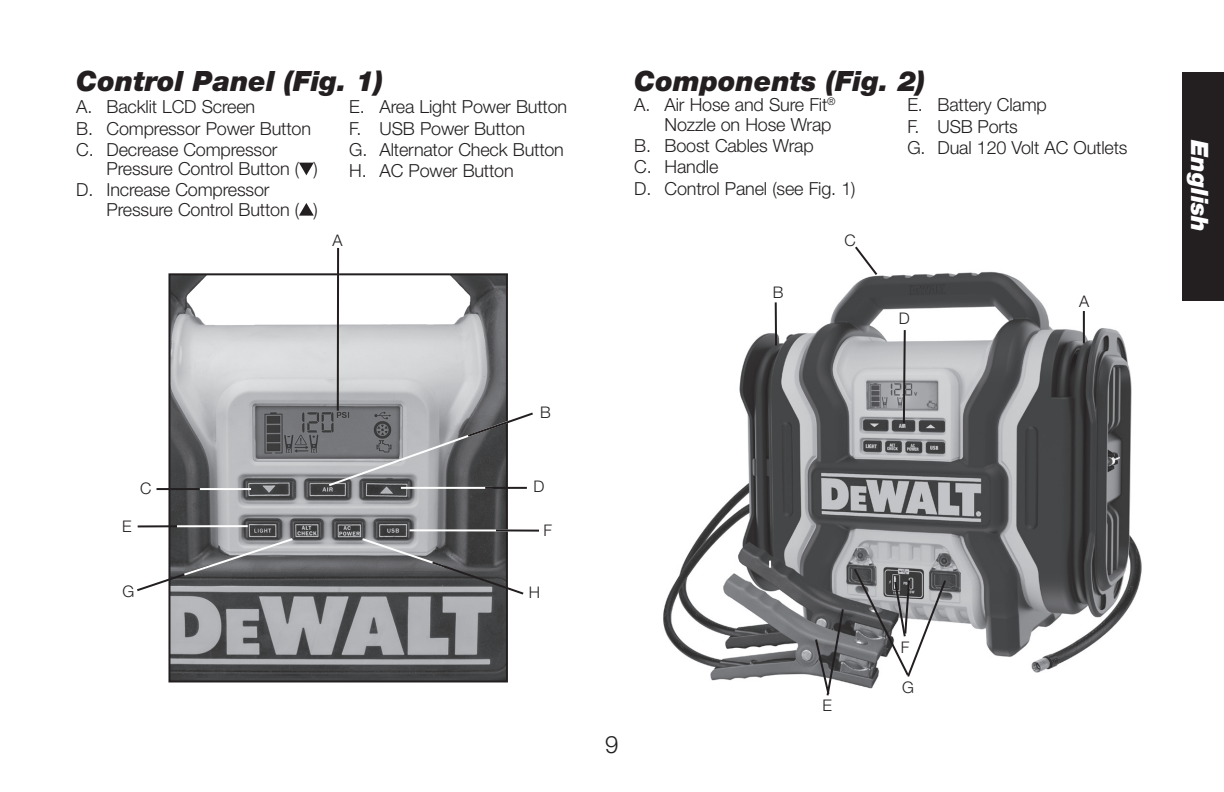
<style>
.page{position:relative;width:1224px;height:792px;background:#fff}
.page>*{position:absolute;margin:0;border:0;box-sizing:border-box;transform-origin:0 0}
.t1{font:italic 900 28px "Helvetica Neue LT Std";color:#231f20}
.t2{font:italic 900 24px "Helvetica Neue LT Std";color:#fff}
.t3{font:300 24px "Helvetica Neue LT Std";color:#231f20}
.t4{font:300 18px/21.4px "Helvetica Neue LT Std";letter-spacing:-.01em;color:#231f20}
.t5{font:300 16px "Helvetica Neue LT Std";color:#231f20}
</style>
<div class="page">
<div style="left:1182px;top:72px;width:42px;height:228px;background:#231f20"></div>
<svg style="left:299px;top:163px;width:15px;height:12px"></svg>
<svg style="left:299px;top:203px;width:15px;height:13px"></svg>
<img style="left:171px;top:276px;width:334px;height:403px">
<div style="left:168px;top:273px;width:340px;height:409px;border:2px solid #231f20"></div>
<svg style="left:360px;top:537px;width:164px;height:59px;background:#737375"></svg>
<hr style="left:337px;top:248px;width:2px;height:163px;background:#231f20">
<svg style="left:327px;top:411px;width:206px;height:77px;background:#8d8e90"></svg>
<hr style="left:157px;top:488px;width:42px;height:2px;background:#231f20">
<hr style="left:200px;top:488px;width:51px;height:2px;background:#fff">
<hr style="left:401px;top:487px;width:91px;height:2px;background:#fff">
<hr style="left:485px;top:487px;width:42px;height:2px;background:#231f20">
<hr style="left:410px;top:529px;width:128px;height:3px;background:#fff">
<hr style="left:496px;top:529px;width:43px;height:3px;background:#231f20">
<hr style="left:138px;top:525px;width:39px;height:2px;background:#231f20">
<hr style="left:177px;top:525px;width:71px;height:2px;background:#fff">
<svg style="left:137px;top:537px;width:158px;height:56px"></svg>
<img style="left:663px;top:271px;width:479px;height:413px">
<svg style="left:853px;top:246px;width:26px;height:31px"></svg>
<svg style="left:902px;top:328px;width:5px;height:97px"></svg>
<hr style="left:1083px;top:311px;width:2px;height:32px;background:#231f20">
<hr style="left:775px;top:302px;width:2px;height:44px;background:#231f20">
<svg style="left:709px;top:293px;width:13px;height:2px"></svg>
<svg style="left:769px;top:561px;width:2px;height:7px"></svg>
<svg style="left:1107px;top:649px;width:6px;height:11px"></svg>
<svg style="left:852px;top:567px;width:96px;height:122px"></svg>
<svg style="left:814px;top:607px;width:31px;height:89px"></svg>
<h1 class="t1" style="left:76px;top:63px;width:309px">Control Panel (Fig. 1)</h1>
<p class="t4" style="left:76px;top:96px;width:236px">A. Backlit LCD Screen<br>B. Compressor Power Button<br>C. Decrease Compressor</p>
<p class="t4" style="left:76px;top:158px;width:243px;text-indent:30px">Pressure Control Button ( )<br>D. Increase Compressor</p>
<p class="t4" style="left:107px;top:198px;width:213px">Pressure Control Button ( )</p>
<p class="t4" style="left:349px;top:96px;width:219px">E. Area Light Power Button<br>F. USB Power Button<br>G. Alternator Check Button<br>H. AC Power Button</p>
<p class="t5" style="left:333px;top:231px;width:12px">A</p>
<p class="t5" style="left:540px;top:403px;width:12px">B</p>
<p class="t5" style="left:140px;top:478px;width:13px">C</p>
<p class="t5" style="left:533px;top:477px;width:12px">D</p>
<p class="t5" style="left:122px;top:517px;width:11px">E</p>
<p class="t5" style="left:544px;top:521px;width:10px">F</p>
<p class="t5" style="left:122px;top:581px;width:13px">G</p>
<p class="t5" style="left:529px;top:583px;width:13px">H</p>
<h1 class="t1" style="left:634px;top:63px;width:293px">Components (Fig. 2)</h1>
<p class="t4" style="left:634px;top:95px;width:203px;line-height:19.2px;text-align:right">A. Air Hose and Sure Fit<sup>®<br></sup>Nozzle on Hose Wrap</p>
<p class="t4" style="left:634px;top:134px;width:223px">B. Boost Cables Wrap<br>C. Handle<br>D. Control Panel (see Fig. 1)</p>
<p class="t4" style="left:907px;top:94px;width:222px">E. Battery Clamp<br>F. USB Ports<br>G. Dual 120 Volt AC Outlets</p>
<p class="t5" style="left:773px;top:283px;width:12px">B</p>
<p class="t5" style="left:845px;top:231px;width:13px">C</p>
<p class="t5" style="left:899px;top:309px;width:12px">D</p>
<p class="t5" style="left:1079px;top:291px;width:12px">A</p>
<h2 class="t3" style="left:605px;top:730px;width:15px">9</h2>
<p class="t5" style="left:823px;top:695px;width:11px">E</p>
<p class="t5" style="left:901px;top:637px;width:10px">F</p>
<p class="t5" style="left:902px;top:678px;width:13px">G</p>
<h2 class="t2" style="left:1214px;top:140px;width:93px;rotate:90deg">English</h2>
</div>
